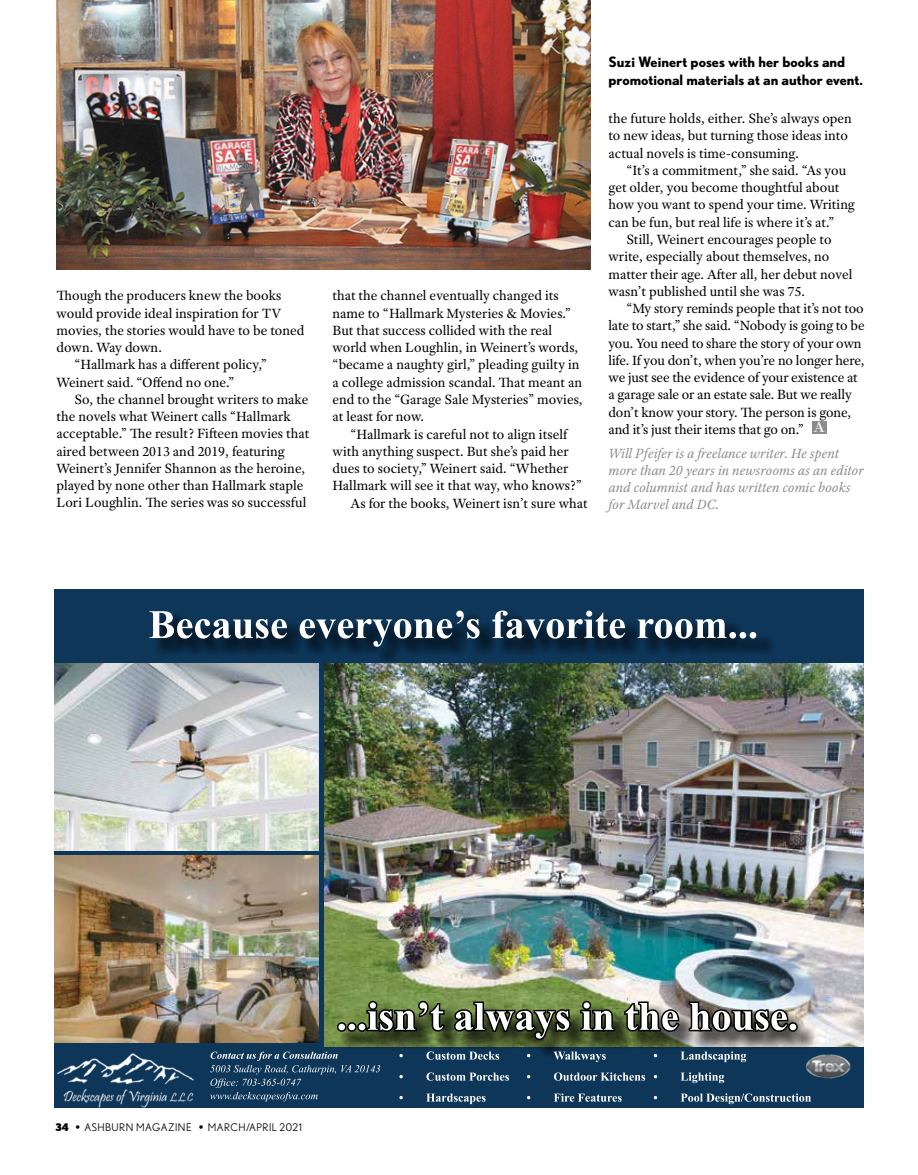
<style>
.page{position:relative;width:918px;height:1175px;background:#fff}
.page>*{position:absolute;margin:0;border:0;box-sizing:border-box;transform-origin:0 0}
.t1{font:14.25px/17.2px "Adobe Text Pro";color:#000}
.t2{font:italic 14.25px/17.2px "Adobe Text Pro";color:#8a8c8e}
.t3{font:700 14.25px/18px "Nobel";color:#000}
.t4{font:10.5px "Nobel";letter-spacing:.04em;color:#000}
.s1{font-family:"FB Didot S";font-weight:700;font-size:15px;color:#fff}
.s2{font-weight:900}
.s3{font-weight:700}
</style>
<div class="page">
<div style="left:54px;top:589px;width:810px;height:518px;background:#0e3659"></div>
<img style="left:324px;top:663px;width:540px;height:383px">
<svg style="left:210px;top:1051px;width:170px;height:50px"></svg>
<img style="left:57px;top:1053px;width:137px;height:54px">
<svg style="left:153px;top:619px;width:622px;height:45px"></svg>
<svg style="left:149px;top:611px;width:138px;height:27px"></svg>
<svg style="left:300px;top:610px;width:180px;height:37px"></svg>
<svg style="left:492px;top:610px;width:133px;height:28px"></svg>
<svg style="left:638px;top:619px;width:118px;height:19px"></svg>
<svg style="left:340px;top:1003px;width:476px;height:55px"></svg>
<svg style="left:335px;top:998px;width:238px;height:44px;background:#687652"></svg>
<svg style="left:579px;top:998px;width:37px;height:35px"></svg>
<svg style="left:622px;top:1000px;width:178px;height:34px;background:#93938f"></svg>
<svg style="left:399px;top:1053px;width:4px;height:4px"></svg>
<svg style="left:426px;top:1051px;width:73px;height:8px"></svg>
<svg style="left:399px;top:1075px;width:4px;height:3px"></svg>
<svg style="left:426px;top:1072px;width:83px;height:8px"></svg>
<svg style="left:399px;top:1096px;width:4px;height:3px"></svg>
<svg style="left:426px;top:1093px;width:60px;height:11px"></svg>
<svg style="left:654px;top:1053px;width:3px;height:4px"></svg>
<svg style="left:681px;top:1051px;width:65px;height:11px"></svg>
<svg style="left:681px;top:1072px;width:43px;height:11px"></svg>
<svg style="left:681px;top:1093px;width:130px;height:11px"></svg>
<svg style="left:527px;top:1053px;width:3px;height:4px"></svg>
<svg style="left:554px;top:1051px;width:52px;height:11px"></svg>
<svg style="left:554px;top:1072px;width:91px;height:8px"></svg>
<svg style="left:554px;top:1093px;width:68px;height:8px"></svg>
<img style="left:54px;top:663px;width:265px;height:187px">
<img style="left:54px;top:856px;width:265px;height:186px">
<img style="left:798px;top:1041px;width:58px;height:38px">
<div style="left:812px;top:421px;width:14px;height:12px;background:#8a8c8e"></div>
<img style="left:57px;top:0;width:533px;height:270px">
<p class="t1" style="left:57px;top:287px;width:227px">Though the producers knew the books</p>
<p class="t1" style="left:57px;top:304px;width:226px">would provide ideal inspiration for TV</p>
<p class="t1" style="left:57px;top:321px;width:249px">movies, the stories would have to be toned</p>
<p class="t1" style="left:57px;top:339px;width:107px">down. Way down.</p>
<p class="t1" style="left:74px;top:356px;width:194px">“Hallmark has a different policy,”</p>
<p class="t1" style="left:57px;top:373px;width:179px">Weinert said. “Offend no one.”</p>
<p class="t1" style="left:74px;top:390px;width:235px">So, the channel brought writers to make</p>
<p class="t1" style="left:57px;top:408px;width:236px">the novels what Weinert calls “Hallmark</p>
<p class="t1" style="left:57px;top:425px;width:254px">acceptable.” The result? Fifteen movies that</p>
<p class="t1" style="left:57px;top:442px;width:230px">aired between 2013 and 2019, featuring</p>
<p class="t1" style="left:57px;top:459px;width:250px">Weinert’s Jennifer Shannon as the heroine,</p>
<p class="t1" style="left:57px;top:477px;width:248px">played by none other than Hallmark staple</p>
<p class="t1" style="left:57px;top:494px;width:251px">Lori Loughlin. The series was so successful</p>
<p class="t1" style="left:332px;top:287px;width:252px">that the channel eventually changed its name to “Hallmark Mysteries &amp; Movies.” But that success collided with the real world when Loughlin, in Weinert’s words, “became a naughty girl,” pleading guilty in a college admission scandal. That meant an end to the “Garage Sale Mysteries” movies, at least for now.</p>
<p class="t1" style="left:350px;top:425px;width:218px">“Hallmark is careful not to align itself</p>
<p class="t1" style="left:332px;top:442px;width:238px">with anything suspect. But she’s paid her</p>
<p class="t1" style="left:332px;top:459px;width:237px">dues to society,” Weinert said. “Whether</p>
<p class="t1" style="left:332px;top:477px;width:251px">Hallmark will see it that way, who knows?”</p>
<p class="t1" style="left:350px;top:494px;width:239px">As for the books, Weinert isn’t sure what</p>
<p class="t3" style="left:609px;top:53px;width:256px">Suzi Weinert poses with her books and promotional materials at an author event.</p>
<p class="t1" style="left:608px;top:110px;width:245px">the future holds, either. She’s always open to new ideas, but turning those ideas into actual novels is time-consuming.</p>
<p class="t1" style="left:626px;top:161px;width:221px">“It’s a commitment,” she said. “As you</p>
<p class="t1" style="left:608px;top:179px;width:233px">get older, you become thoughtful about</p>
<p class="t1" style="left:608px;top:196px;width:248px">how you want to spend your time. Writing</p>
<p class="t1" style="left:608px;top:213px;width:227px">can be fun, but real life is where it’s at.”</p>
<p class="t1" style="left:626px;top:230px;width:207px">Still, Weinert encourages people to</p>
<p class="t1" style="left:608px;top:248px;width:223px">write, especially about themselves, no</p>
<p class="t1" style="left:608px;top:265px;width:245px">matter their age. After all, her debut novel</p>
<p class="t1" style="left:608px;top:282px;width:198px">wasn’t published until she was 75.</p>
<p class="t1" style="left:626px;top:300px;width:239px">“My story reminds people that it’s not too</p>
<p class="t1" style="left:608px;top:317px;width:258px">late to start,” she said. “Nobody is going to be</p>
<p class="t1" style="left:608px;top:334px;width:255px">you. You need to share the story of your own</p>
<p class="t1" style="left:608px;top:351px;width:258px">life. If you don’t, when you’re no longer here,</p>
<p class="t1" style="left:608px;top:369px;width:251px">we just see the evidence of your existence at</p>
<p class="t1" style="left:608px;top:386px;width:245px">a garage sale or an estate sale. But we really</p>
<p class="t1" style="left:608px;top:403px;width:244px">don’t know your story. The person is gone,</p>
<p class="t1" style="left:608px;top:420px;width:218px">and it’s just their items that go on.” <span class="s1">A</span></p>
<p class="t2" style="left:609px;top:444px;width:257px">Will Pfeifer is a freelance writer. He spent more than 20 years in newsrooms as an editor and columnist and has written comic books for Marvel and DC.</p>
<p class="t4" style="left:56px;top:1121px;width:248px"><span class="s2">34</span> <span class="s3">•</span> ASHBURN MAGAZINE <span class="s3">•</span> MARCH/APRIL 2021</p>
</div>
